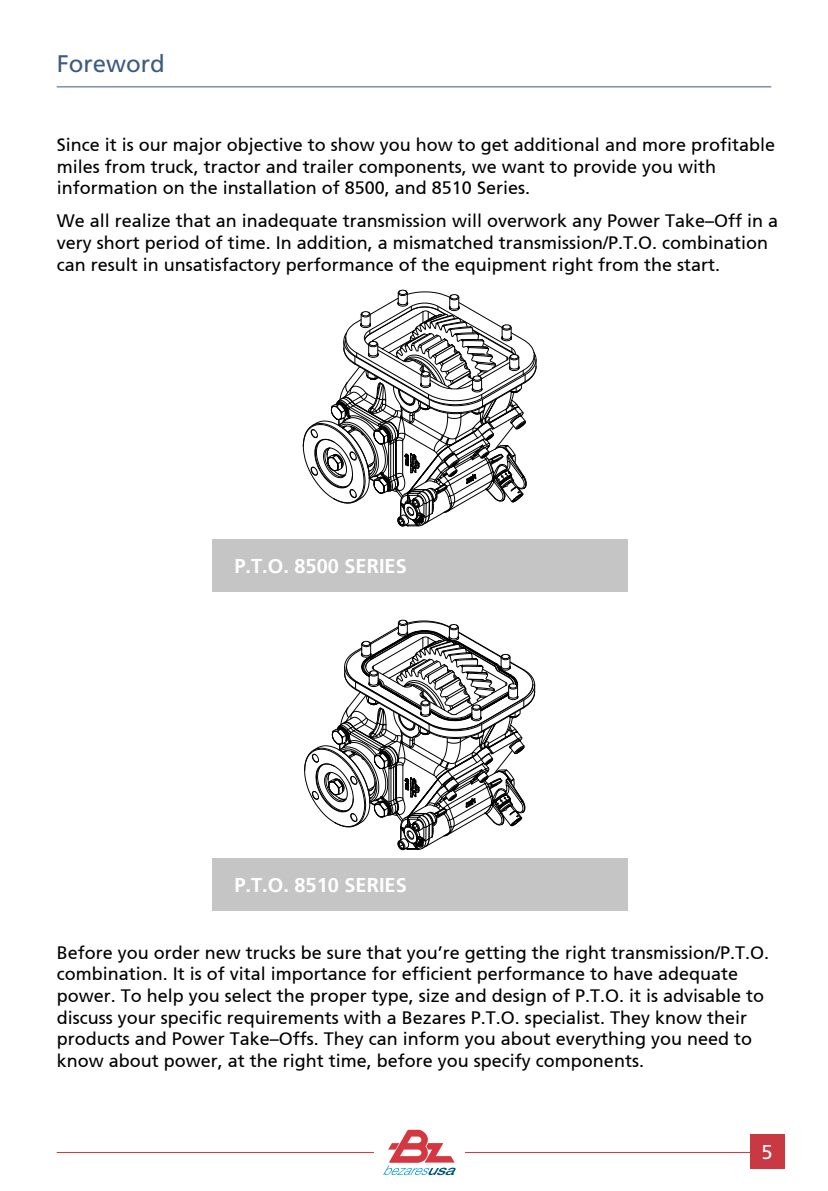
<style>
.page{position:relative;width:828px;height:1191px;background:#fff}
.page>*{position:absolute;margin:0;border:0;box-sizing:border-box;transform-origin:0 0}
.t1{font:24px "Frutiger LT Std";color:#3b5a84}
.t2{font:700 20px "Frutiger 65";color:#fff}
.t3{font:20px "Frutiger LT Std";color:#fff}
.t4{font:18px/21.6px "Frutiger 55 Roman";color:#000}
</style>
<div class="page">
<hr style="left:57px;top:86px;width:714px;height:1px;background:#3b5a84">
<div style="left:212px;top:858px;width:415px;height:52px;background:#c5c5c5"></div>
<div style="left:212px;top:539px;width:415px;height:52px;background:#c5c5c5"></div>
<svg style="left:303px;top:290px;width:234px;height:237px"></svg>
<svg style="left:304px;top:620px;width:231px;height:231px"></svg>
<hr style="left:57px;top:1152px;width:710px;height:1px;background:#c83944">
<div style="left:750px;top:1134px;width:34px;height:34px;background:#c83944"></div>
<div style="left:374px;top:1129px;width:91px;height:46px;background:#fff"></div>
<svg style="left:383px;top:1129px;width:73px;height:46px"></svg>
<h1 class="t1" style="left:57px;top:50px;width:109px">Foreword</h1>
<p class="t4" style="left:57px;top:134px;width:720px">Since it is our major objective to show you how to get additional and more profitable miles from truck, tractor and trailer components, we want to provide you with information on the installation of 8500, and 8510 Series.</p>
<p class="t4" style="left:57px;top:210px;width:723px">We all realize that an inadequate transmission will overwork any Power Take–Off in a very short period of time. In addition, a mismatched transmission/P.T.O. combination can result in unsatisfactory performance of the equipment right from the start.</p>
<p class="t2" style="left:234px;top:554px;width:174px">P.T.O. 8500 SERIES</p>
<p class="t2" style="left:234px;top:873px;width:174px">P.T.O. 8510 SERIES</p>
<p class="t4" style="left:57px;top:941px;width:714px">Before you order new trucks be sure that you’re getting the right transmission/P.T.O. combination. It is of vital importance for efficient performance to have adequate power. To help you select the proper type, size and design of P.T.O. it is advisable to discuss your specific requirements with a Bezares P.T.O. specialist. They know their products and Power Take–Offs. They can inform you about everything you need to know about power, at the right time, before you specify components.</p>
<p class="t3" style="left:761px;top:1140px;width:13px">5</p>
</div>
